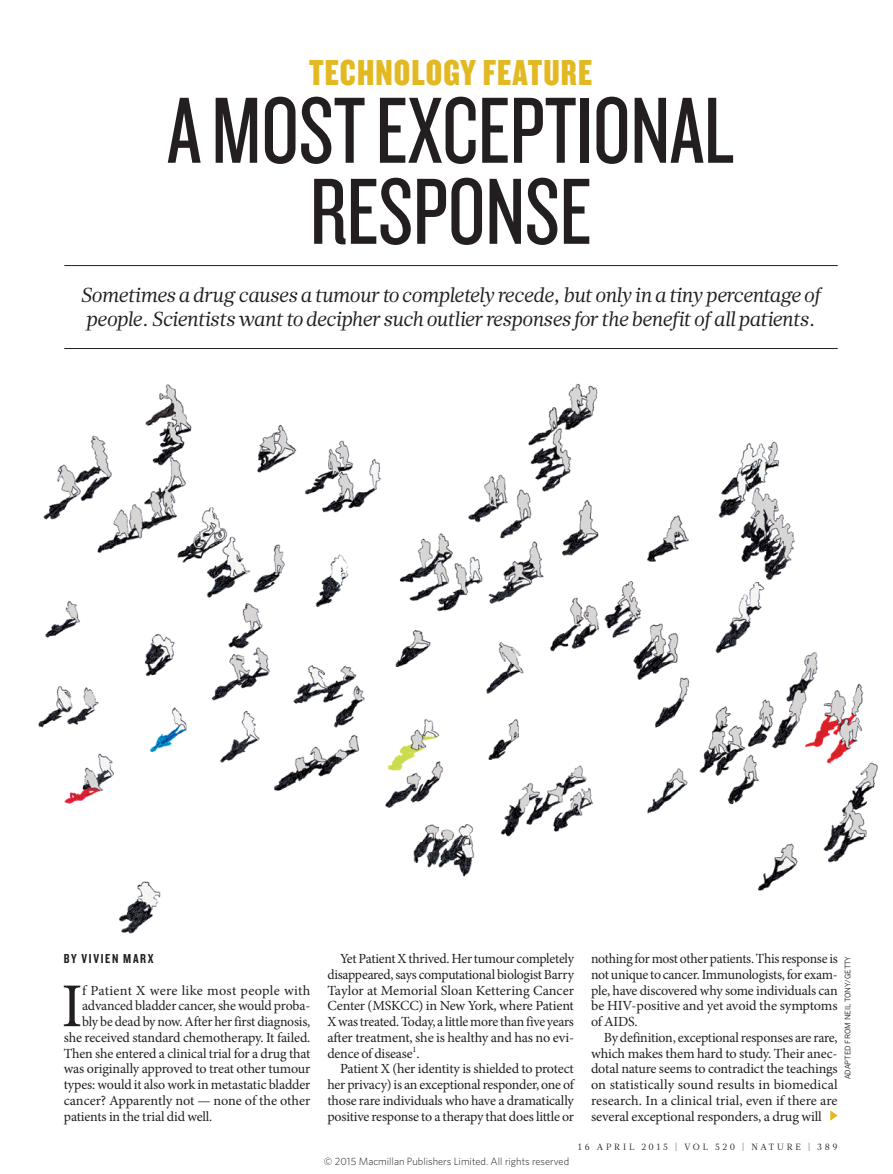
<style>
.page{position:relative;width:893px;height:1174px;background:#fff}
.page>*{position:absolute;margin:0;border:0;box-sizing:border-box;transform-origin:0 0}
.TECH_FEAT_HEAD{font:97.5px/81px "Knockout 28 Junior Feathrwt";letter-spacing:-.005em;color:#231f20;text-align:center}
.BODY_DROP_CAP{font:62.4px "Minion Pro";color:#231f20}
.TECH_FEAT_COVER{font:37.5px "Knockout 69 Full Liteweight";letter-spacing:.03em;color:#e3b923}
.INTRO{font:italic 20.25px/23.7px "Glosa Math";letter-spacing:-.01em;color:#231f20}
.BODY_INDENT{font:13.95px/15.8px "Minion Pro";letter-spacing:-.015em;color:#231f20;text-align:justify}
.BODY_DROP_CAP-2{font:13.95px "Minion Pro";letter-spacing:-.01em;color:#231f20}
.BODY_DROP_CAP-3{font:13.95px "Minion Pro";letter-spacing:.02em;color:#231f20}
.AUTHOR_BYLINE{font:13.5px "Knockout 49 Liteweight";letter-spacing:.12em;color:#231f20}
.t1{font:300 10.5px "Whitney";color:#231f20}
.t2{font:9px "Glosa Math";letter-spacing:.3em;color:#231f20}
.PIC_CREDIT{font:7.5px "News Gothic MTOT";color:#231f20}
</style>
<div class="page">
<img style="left:38px;top:384px;width:840px;height:550px">
<svg style="left:830px;top:1110px;width:8px;height:10px"></svg>
<hr style="left:64px;top:265px;width:774px;height:1px;background:#231f20">
<hr style="left:64px;top:348px;width:774px;height:1px;background:#231f20">
<p class="TECH_FEAT_COVER" style="left:309px;top:49px;width:285px">TECHNOLOGY FEATURE</p>
<p class="TECH_FEAT_HEAD" style="left:167px;top:86px;width:569px">A MOST EXCEPTIONAL<br>RESPONSE</p>
<p class="INTRO" style="left:81px;top:283px;width:742px">Sometimes a drug causes a tumour to completely recede, but only in a tiny percentage of people. Scientists want to decipher such outlier responses for the benefit of all patients.</p>
<p class="AUTHOR_BYLINE" style="left:64px;top:950px;width:91px">BY VIVIEN MARX</p>
<p class="BODY_DROP_CAP" style="left:61px;top:964px;width:23px">I</p>
<p class="BODY_DROP_CAP-3" style="left:82px;top:980px;width:230px">f Patient X were like most people with</p>
<p class="BODY_DROP_CAP-2" style="left:82px;top:996px;width:230px">advanced bladder cancer, she would proba-</p>
<p class="BODY_DROP_CAP-2" style="left:82px;top:1012px;width:230px">bly be dead by now. After her first diagnosis,</p>
<p class="BODY_DROP_CAP-2" style="left:64px;top:1028px;width:248px">she received standard chemotherapy. It failed.</p>
<p class="BODY_DROP_CAP-2" style="left:64px;top:1043px;width:248px">Then she entered a clinical trial for a drug that</p>
<p class="BODY_DROP_CAP-2" style="left:64px;top:1059px;width:248px">was originally approved to treat other tumour</p>
<p class="BODY_DROP_CAP-2" style="left:64px;top:1075px;width:248px">types: would it also work in metastatic bladder</p>
<p class="BODY_DROP_CAP-2" style="left:64px;top:1091px;width:248px">cancer? Apparently not — none of the other</p>
<p class="BODY_DROP_CAP-2" style="left:64px;top:1106px;width:150px">patients in the trial did well.</p>
<p class="BODY_INDENT" style="left:327px;top:951px;width:248px;text-indent:13px">Yet Patient X thrived. Her tumour completely disappeared, says computational biologist Barry Taylor at Memorial Sloan Kettering Cancer Center (MSKCC) in New York, where Patient X was treated. Today, a little more than five years after treatment, she is healthy and has no evi&shy;dence of disease<sup>1</sup>.</p>
<p class="BODY_INDENT" style="left:327px;top:1061px;width:248px;text-indent:13px">Patient X (her identity is shielded to protect her privacy) is an exceptional responder, one of those rare individuals who have a dramatically positive response to a therapy that does little or</p>
<p class="BODY_INDENT" style="left:591px;top:951px;width:248px">nothing for most other patients. This response is not unique to cancer. Immunologists, for exam&shy;ple, have discovered why some individuals can be HIV-positive and yet avoid the symptoms of AIDS.</p>
<p class="BODY_INDENT" style="left:591px;top:1029px;width:248px;text-indent:13px">By definition, exceptional responses are rare, which makes them hard to study. Their anec&shy;dotal nature seems to contradict the teachings on statistically sound results in biomedical research. In a clinical trial, even if there are several exceptional responders, a drug will</p>
<p class="PIC_CREDIT" style="left:843px;top:1079px;width:124px;rotate:-90deg">ADAPTED FROM NEIL TONY/GETTY</p>
<p class="t1" style="left:324px;top:1154px;width:247px">© 2015 Macmillan Publishers Limited. All rights reserved</p>
<p class="t2" style="left:578px;top:1141px;width:261px">16 APRIL 2015 | VOL 520 | NATURE | 389</p>
</div>
